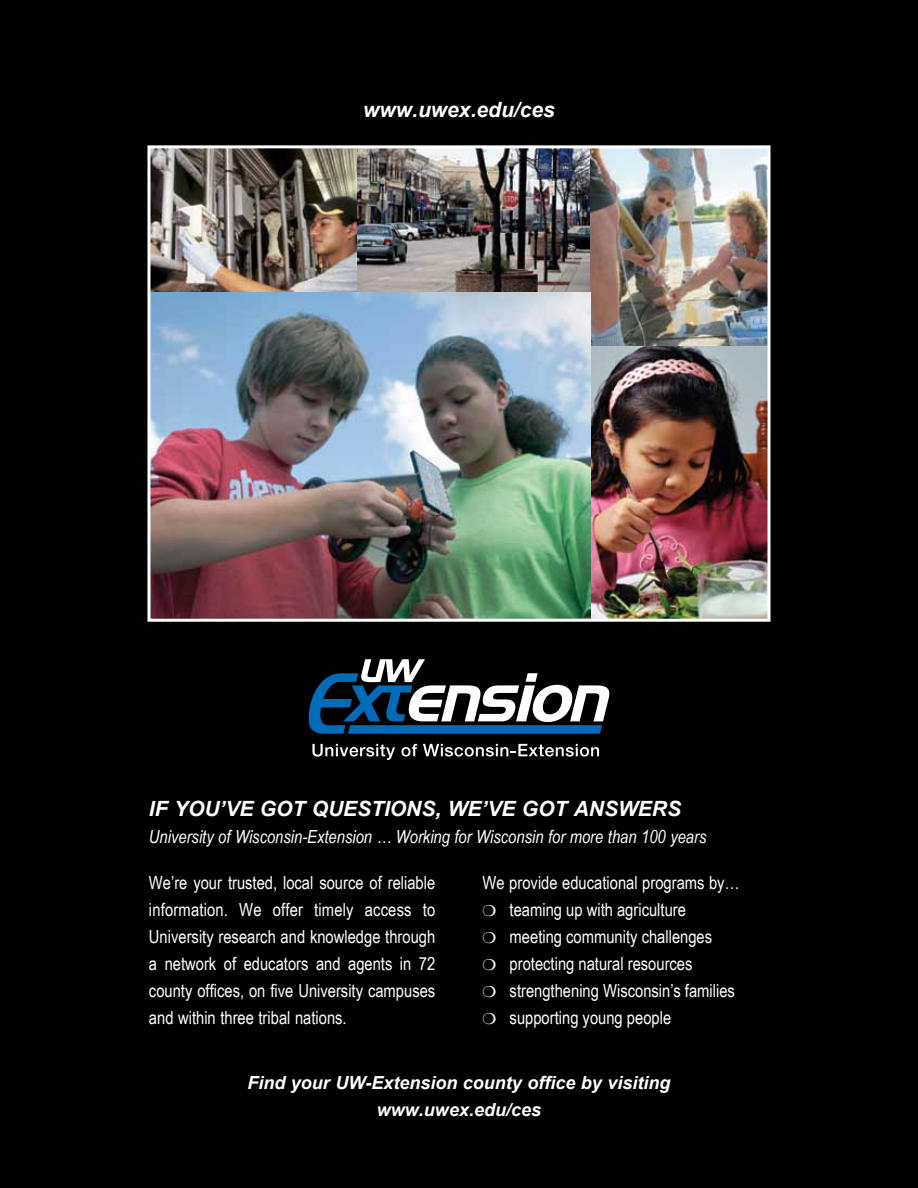
<style>
.page{position:relative;width:918px;height:1188px;background:#000}
.page>*{position:absolute;margin:0;border:0;box-sizing:border-box;transform-origin:0 0}
.t1{font:italic 700 21px "Arial";color:#fff}
.t2{font:18px/27px "Arial Narrow";color:#fff;text-align:justify}
.t3{font:italic 18px "Arial Narrow";color:#fff}
.t4{font:italic 700 18px/27px "Arial";color:#fff;text-align:center}
</style>
<div class="page">
<img style="left:151px;top:149px;width:616px;height:469px">
<div style="left:147px;top:145px;width:624px;height:477px;border:3px solid #fff"></div>
<svg style="left:312px;top:744px;width:83px;height:16px"></svg>
<svg style="left:401px;top:744px;width:16px;height:13px"></svg>
<svg style="left:423px;top:744px;width:176px;height:13px"></svg>
<svg style="left:309px;top:659px;width:300px;height:75px"></svg>
<p class="t1" style="left:363px;top:95px;width:193px">www.uwex.edu/ces</p>
<p class="t1" style="left:149px;top:794px;width:534px">If you’ve got questions, we’ve got answers</p>
<p class="t3" style="left:149px;top:824px;width:559px">University of Wisconsin-Extension … Working for Wisconsin for more than 100 years</p>
<p class="t2" style="left:149px;top:868px;width:288px">We’re your trusted, local source of reliable information. We offer timely access to University research and knowledge through a network of educators and agents in 72 county offices, on five University campuses and within three tribal nations.</p>
<p class="t2" style="left:483px;top:868px;width:258px;text-align:left">We provide educational programs by… ❍ teaming up with agriculture<br>❍ meeting community challenges<br>❍ protecting natural resources<br>❍ strengthening Wisconsin’s families ❍ supporting young people</p>
<p class="t4" style="left:247px;top:1070px;width:425px">Find your UW-Extension county office by visiting www.uwex.edu/ces</p>
</div>
